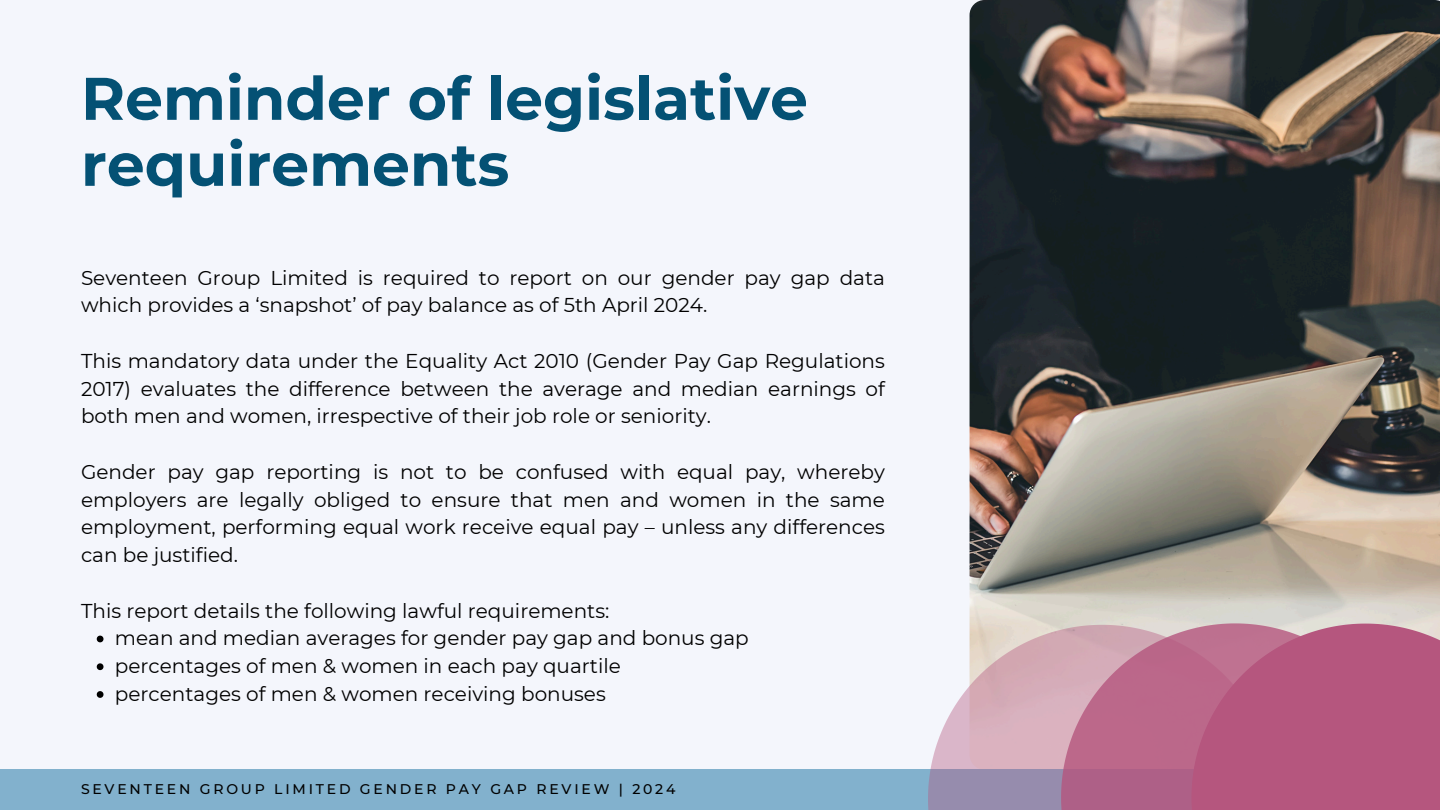
<style>
.page{position:relative;width:1440px;height:810px;background:#f4f6fc}
.page>*{position:absolute;margin:0;border:0;box-sizing:border-box;transform-origin:0 0}
.t1{font:700 60px/66px "Montserrat";color:#045174}
.t2{font:20px/27.8px "Montserrat";color:#000;text-align:justify}
.t3{font:500 14px "Montserrat";letter-spacing:.2em;color:#000}
</style>
<div class="page">
<img style="left:970px;top:0;width:470px;height:625px">
<div style="left:0;top:770px;width:1440px;height:40px;background:#82b1cd"></div>
<div style="left:1409px;top:624px;width:31px;height:186px;background:#b5567e"></div>
<div style="left:1061px;top:623px;width:348px;height:187px;background:#b5567e"></div>
<svg style="left:928px;top:625px;width:348px;height:185px;background:#c38aa3"></svg>
<svg style="left:97px;top:636px;width:7px;height:6px"></svg>
<svg style="left:97px;top:663px;width:7px;height:7px"></svg>
<svg style="left:97px;top:691px;width:7px;height:7px"></svg>
<h1 class="t1" style="left:81px;top:65px;width:728px">Reminder of legislative requirements</h1>
<h2 class="t2" style="left:81px;top:264px;width:805px">Seventeen Group Limited is required to report on our gender pay gap data which provides a ‘snapshot’ of pay balance as of 5th April 2024.</h2>
<h2 class="t2" style="left:81px;top:347px;width:805px">This mandatory data under the Equality Act 2010 (Gender Pay Gap Regulations 2017) evaluates the difference between the average and median earnings of both men and women, irrespective of their job role or seniority.</h2>
<h2 class="t2" style="left:81px;top:458px;width:805px">Gender pay gap reporting is not to be confused with equal pay, whereby employers are legally obliged to ensure that men and women in the same employment, performing equal work receive equal pay – unless any differences can be justified.</h2>
<h2 class="t2" style="left:81px;top:597px;width:530px">This report details the following lawful requirements:</h2>
<p class="t2" style="left:115px;top:624px;width:635px">mean and median averages for gender pay gap and bonus gap</p>
<p class="t2" style="left:115px;top:652px;width:507px">percentages of men &amp; women in each pay quartile</p>
<p class="t2" style="left:115px;top:680px;width:492px">percentages of men &amp; women receiving bonuses</p>
<p class="t3" style="left:81px;top:781px;width:596px">SEVENTEEN GROUP LIMITED GENDER PAY GAP REVIEW | 2024</p>
</div>
